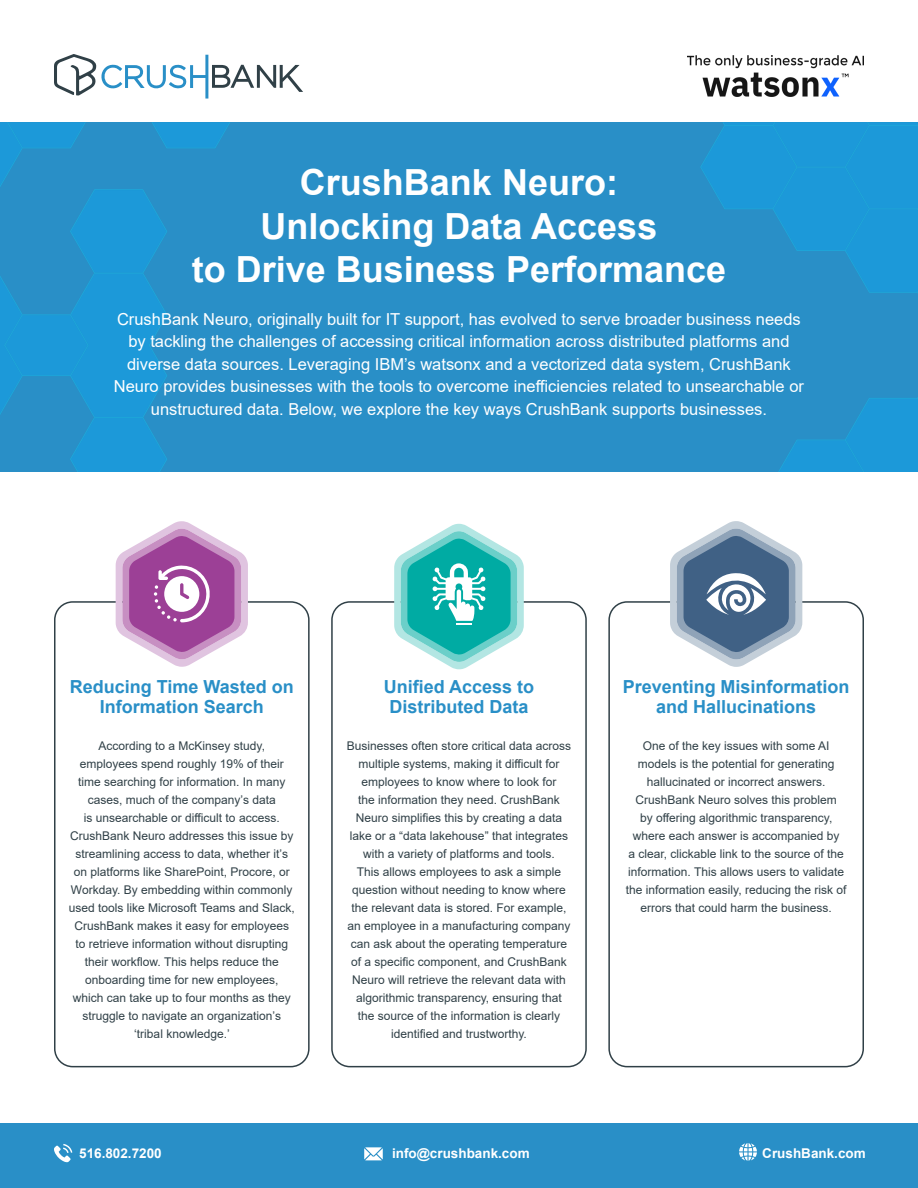
<style>
.page{position:relative;width:918px;height:1188px;background:#fff}
.page>*{position:absolute;margin:0;border:0;box-sizing:border-box;transform-origin:0 0}
.t1{font:700 36px "Arial";color:#fff}
.t2{font:700 18px/19.5px "Arial";color:#298fc7;text-align:center}
.t3{font:16.5px/22.5px "Arial";color:#fff;text-align:center}
.t4{font:700 13.5px "Arial";color:#fff}
.t5{font:12px/18px "Arial";color:#304047;text-align:center}
</style>
<div class="page">
<div style="left:0;top:122px;width:918px;height:224px;background:#298fc7"></div>
<svg style="left:700px;top:122px;width:218px;height:171px"></svg>
<div style="left:0;top:345px;width:918px;height:223px;background:#298fc7"></div>
<svg style="left:54px;top:54px;width:249px;height:45px"></svg>
<img style="left:688px;top:56px;width:176px;height:41px">
<div style="left:0;top:473px;width:918px;height:191px;background:#fff"></div>
<div style="left:331px;top:601px;width:256px;height:466px;border:2px solid #304047;border-radius:18px"></div>
<div style="left:54px;top:601px;width:256px;height:466px;border:2px solid #304047;border-radius:18px"></div>
<div style="left:608px;top:601px;width:256px;height:466px;border:2px solid #304047;border-radius:18px"></div>
<svg style="left:0;top:122px;width:248px;height:545px"></svg>
<svg style="left:394px;top:524px;width:130px;height:145px"></svg>
<svg style="left:670px;top:397px;width:248px;height:270px"></svg>
<div style="left:0;top:1123px;width:918px;height:65px;background:#298fc7"></div>
<svg style="left:739px;top:1143px;width:18px;height:18px"></svg>
<svg style="left:54px;top:1144px;width:18px;height:18px"></svg>
<svg style="left:364px;top:1147px;width:19px;height:13px"></svg>
<p class="t1" style="left:300px;top:157px;width:320px">CrushBank Neuro:</p>
<p class="t1" style="left:261px;top:201px;width:398px">Unlocking Data Access</p>
<p class="t1" style="left:192px;top:244px;width:536px">to Drive Business Performance</p>
<p class="t3" style="left:114px;top:307px;width:692px">CrushBank Neuro, originally built for IT support, has evolved to serve broader business needs by tackling the challenges of accessing critical information across distributed platforms and diverse data sources. Leveraging IBM’s watsonx and a vectorized data system, CrushBank Neuro provides businesses with the tools to overcome inefficiencies related to unsearchable or unstructured data. Below, we explore the key ways CrushBank supports businesses.</p>
<p class="t2" style="left:70px;top:677px;width:226px">Reducing Time Wasted on<br>Information Search</p>
<p class="t5" style="left:69px;top:737px;width:227px">According to a McKinsey study, employees spend roughly 19% of their time searching for information. In many cases, much of the company’s data<br>is unsearchable or difficult to access.<br>CrushBank Neuro addresses this issue by streamlining access to data, whether it’s on platforms like SharePoint, Procore, or Workday. By embedding within commonly used tools like Microsoft Teams and Slack, CrushBank makes it easy for employees to retrieve information without disrupting their workflow. This helps reduce the onboarding time for new employees, which can take up to four months as they struggle to navigate an organization’s ‘tribal knowledge.’</p>
<p class="t2" style="left:384px;top:677px;width:152px">Unified Access to<br>Distributed Data</p>
<p class="t5" style="left:347px;top:737px;width:226px">Businesses often store critical data across multiple systems, making it difficult for employees to know where to look for<br>the information they need. CrushBank Neuro simplifies this by creating a data lake or a “data lakehouse” that integrates with a variety of platforms and tools.<br>This allows employees to ask a simple question without needing to know where the relevant data is stored. For example, an employee in a manufacturing company can ask about the operating temperature of a specific component, and CrushBank Neuro will retrieve the relevant data with algorithmic transparency, ensuring that the source of the information is clearly identified and trustworthy.</p>
<p class="t2" style="left:623px;top:677px;width:228px">Preventing Misinformation and Hallucinations</p>
<p class="t5" style="left:626px;top:737px;width:222px">One of the key issues with some AI models is the potential for generating hallucinated or incorrect answers.<br>CrushBank Neuro solves this problem<br>by offering algorithmic transparency, where each answer is accompanied by<br>a clear, clickable link to the source of the information. This allows users to validate the information easily, reducing the risk of errors that could harm the business.</p>
<p class="t4" style="left:79px;top:1143px;width:84px">516.802.7200</p>
<p class="t4" style="left:392px;top:1143px;width:139px">info@crushbank.com</p>
<p class="t4" style="left:762px;top:1143px;width:105px">CrushBank.com</p>
</div>
